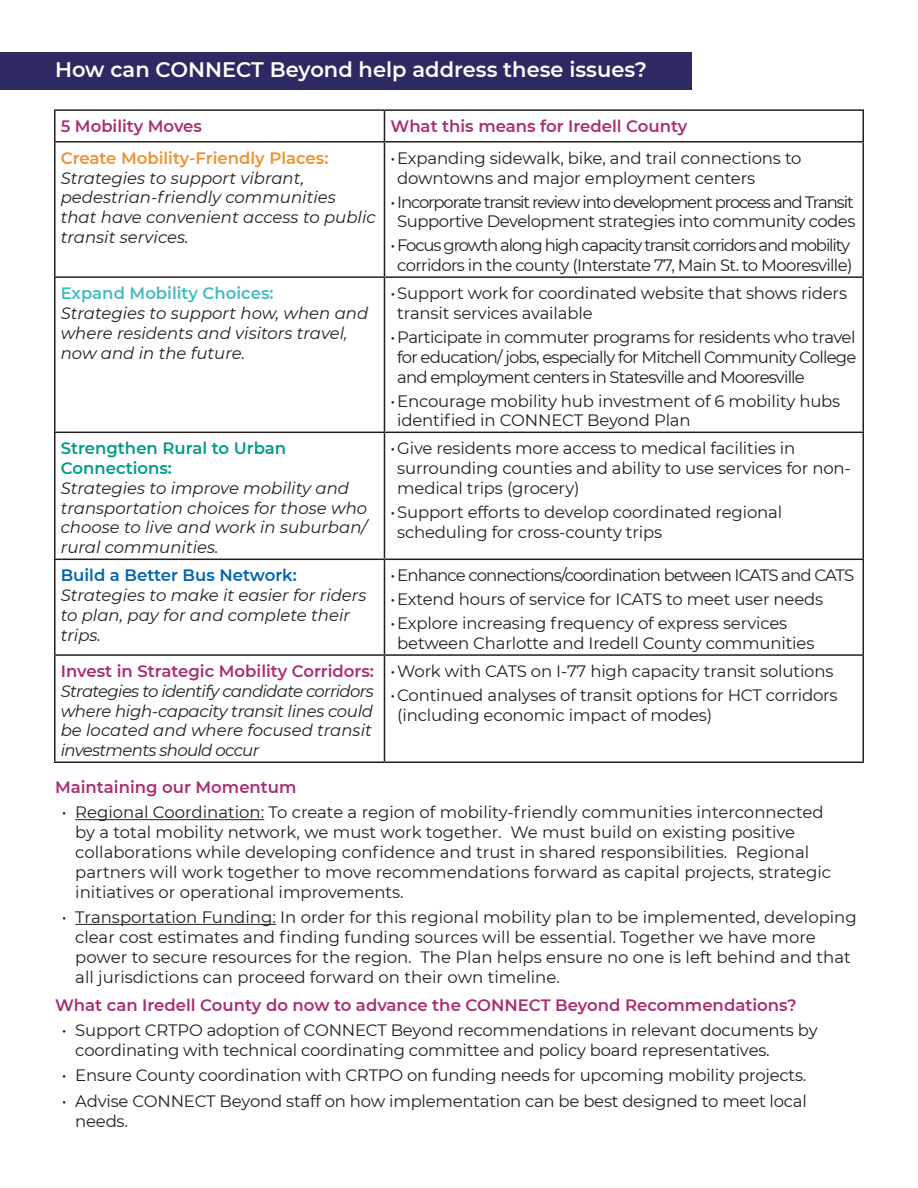
<style>
.page{position:relative;width:918px;height:1188px;background:#fff}
.page>*{position:absolute;margin:0;border:0;box-sizing:border-box;transform-origin:0 0}
.t1{font:600 21px "Montserrat";color:#fff}
.t2{font:16.5px/19.8px "Montserrat";letter-spacing:-.01em;color:#231f20}
.t3{font:italic 16.5px/19.8px "Montserrat";color:#231f20}
.t4{font:16.5px/19.8px "Montserrat";letter-spacing:-.07em;color:#231f20;text-align:center}
.t5{font:600 16.5px "Montserrat";color:#aa2d71}
.t6{font:16.5px "Montserrat";letter-spacing:-.05em;color:#231f20}
.t7{font:600 16.5px/19.8px "Montserrat";color:#009c89}
.t8{font:600 16.5px "Montserrat";color:#ef922f}
.t9{font:600 16.5px "Montserrat";color:#0365b1}
.t10{font:600 16.5px "Montserrat";color:#45bbc2}
</style>
<div class="page">
<hr style="left:54px;top:109px;width:330px;height:2px;background:#231f20">
<hr style="left:54px;top:111px;width:2px;height:30px;background:#231f20">
<hr style="left:384px;top:109px;width:480px;height:2px;background:#231f20">
<hr style="left:384px;top:111px;width:1px;height:30px;background:#231f20">
<hr style="left:862px;top:111px;width:2px;height:30px;background:#231f20">
<hr style="left:54px;top:141px;width:330px;height:2px;background:#231f20">
<hr style="left:54px;top:143px;width:2px;height:133px;background:#231f20">
<hr style="left:384px;top:141px;width:480px;height:2px;background:#231f20">
<hr style="left:384px;top:143px;width:1px;height:133px;background:#231f20">
<hr style="left:862px;top:143px;width:2px;height:133px;background:#231f20">
<hr style="left:54px;top:276px;width:330px;height:2px;background:#231f20">
<hr style="left:54px;top:278px;width:2px;height:154px;background:#231f20">
<hr style="left:384px;top:276px;width:480px;height:2px;background:#231f20">
<hr style="left:384px;top:278px;width:1px;height:154px;background:#231f20">
<hr style="left:862px;top:278px;width:2px;height:154px;background:#231f20">
<hr style="left:54px;top:432px;width:330px;height:1px;background:#231f20">
<hr style="left:54px;top:433px;width:2px;height:126px;background:#231f20">
<hr style="left:384px;top:432px;width:480px;height:1px;background:#231f20">
<hr style="left:384px;top:433px;width:1px;height:126px;background:#231f20">
<hr style="left:862px;top:433px;width:2px;height:126px;background:#231f20">
<hr style="left:54px;top:559px;width:330px;height:1px;background:#231f20">
<hr style="left:54px;top:560px;width:2px;height:94px;background:#231f20">
<hr style="left:384px;top:559px;width:480px;height:1px;background:#231f20">
<hr style="left:384px;top:560px;width:1px;height:94px;background:#231f20">
<hr style="left:862px;top:560px;width:2px;height:94px;background:#231f20">
<hr style="left:54px;top:654px;width:330px;height:2px;background:#231f20">
<hr style="left:54px;top:656px;width:2px;height:105px;background:#231f20">
<hr style="left:384px;top:654px;width:480px;height:2px;background:#231f20">
<hr style="left:384px;top:656px;width:1px;height:105px;background:#231f20">
<hr style="left:862px;top:656px;width:2px;height:105px;background:#231f20">
<hr style="left:54px;top:761px;width:330px;height:2px;background:#231f20">
<hr style="left:384px;top:761px;width:480px;height:2px;background:#231f20">
<hr style="left:75px;top:819px;width:189px;height:1px;background:#231f20">
<hr style="left:75px;top:924px;width:201px;height:1px;background:#231f20">
<div style="left:0;top:52px;width:691px;height:37px;background:#2d2963"></div>
<p class="t1" style="left:55px;top:55px;width:594px">How can CONNECT Beyond help address these issues?</p>
<p class="t5" style="left:61px;top:115px;width:143px">5 Mobility Moves</p>
<p class="t5" style="left:390px;top:115px;width:298px">What this means for Iredell County</p>
<p class="t8" style="left:61px;top:146px;width:269px">Create Mobility-Friendly Places:</p>
<p class="t3" style="left:61px;top:167px;width:316px">Strategies to support vibrant, pedestrian-friendly communities that have convenient access to public transit services.</p>
<p class="t2" style="left:397px;top:147px;width:406px;text-indent:-7px">•Expanding sidewalk, bike, and trail connections to downtowns and major employment centers</p>
<p class="t4" style="left:390px;top:191px;width:467px">• Incorporate transit review into development process and Transit<br>Supportive Development strategies into community codes</p>
<p class="t4" style="left:390px;top:235px;width:463px">• Focus growth along high capacity transit corridors and mobility corridors in the county (Interstate 77, Main St. to Mooresville)</p>
<p class="t10" style="left:61px;top:282px;width:214px">Expand Mobility Choices:</p>
<p class="t3" style="left:61px;top:303px;width:309px">Strategies to support how, when and where residents and visitors travel, now and in the future.</p>
<p class="t7" style="left:61px;top:438px;width:227px">Strengthen Rural to Urban<br>Connections:</p>
<p class="t3" style="left:61px;top:478px;width:308px">Strategies to improve mobility and transportation choices for those who choose to live and work in suburban/ rural communities.</p>
<p class="t9" style="left:61px;top:564px;width:238px">Build a Better Bus Network:</p>
<p class="t3" style="left:61px;top:585px;width:307px">Strategies to make it easier for riders to plan, pay for and complete their trips.</p>
<p class="t5" style="left:61px;top:659px;width:315px">Invest in Strategic Mobility Corridors:</p>
<p class="t3" style="left:61px;top:680px;width:315px;text-align:justify">Strategies to identify candidate corridors where high-capacity transit lines could be located and where focused transit investments should occur</p>
<p class="t2" style="left:397px;top:283px;width:451px;text-indent:-7px">•Support work for coordinated website that shows riders transit services available</p>
<p class="t2" style="left:397px;top:327px;width:461px;text-align:justify;text-indent:-7px">•Participate in commuter programs for residents who travel for education/ jobs, especially for Mitchell Community College and employment centers in Statesville and Mooresville</p>
<p class="t2" style="left:397px;top:390px;width:445px;text-indent:-7px">•Encourage mobility hub investment of 6 mobility hubs identified in CONNECT Beyond Plan</p>
<p class="t2" style="left:397px;top:438px;width:455px;text-indent:-7px">•Give residents more access to medical facilities in surrounding counties and ability to use services for non&shy;medical trips (grocery)</p>
<p class="t2" style="left:397px;top:502px;width:387px;text-indent:-7px">•Support efforts to develop coordinated regional scheduling for cross-county trips</p>
<p class="t6" style="left:390px;top:564px;width:465px">• Enhance connections/coordination between ICATS and CATS</p>
<p class="t2" style="left:390px;top:589px;width:434px">•Extend hours of service for ICATS to meet user needs</p>
<p class="t2" style="left:397px;top:613px;width:419px;text-indent:-7px">•Explore increasing frequency of express services between Charlotte and Iredell County communities</p>
<p class="t2" style="left:390px;top:661px;width:445px">•Work with CATS on I-77 high capacity transit solutions</p>
<p class="t2" style="left:397px;top:685px;width:442px;text-indent:-7px">•Continued analyses of transit options for HCT corridors (including economic impact of modes)</p>
<p class="t5" style="left:55px;top:775px;width:243px">Maintaining our Momentum</p>
<p class="t2" style="left:75px;top:802px;width:757px;text-indent:-14px">• Regional Coordination: To create a region of mobility-friendly communities interconnected by a total mobility network, we must work together. We must build on existing positive collaborations while developing confidence and trust in shared responsibilities. Regional partners will work together to move recommendations forward as capital projects, strategic initiatives or operational improvements.</p>
<p class="t2" style="left:75px;top:907px;width:783px;text-indent:-14px">• Transportation Funding: In order for this regional mobility plan to be implemented, developing clear cost estimates and finding funding sources will be essential. Together we have more power to secure resources for the region. The Plan helps ensure no one is left behind and that all jurisdictions can proceed forward on their own timeline.</p>
<p class="t5" style="left:55px;top:993px;width:743px">What can Iredell County do now to advance the CONNECT Beyond Recommendations?</p>
<p class="t2" style="left:75px;top:1020px;width:744px;text-indent:-14px">• Support CRTPO adoption of CONNECT Beyond recommendations in relevant documents by coordinating with technical coordinating committee and policy board representatives.</p>
<p class="t2" style="left:62px;top:1065px;width:746px">• Ensure County coordination with CRTPO on funding needs for upcoming mobility projects.</p>
<p class="t2" style="left:75px;top:1090px;width:733px;text-indent:-13px">• Advise CONNECT Beyond staff on how implementation can be best designed to meet local needs.</p>
</div>
